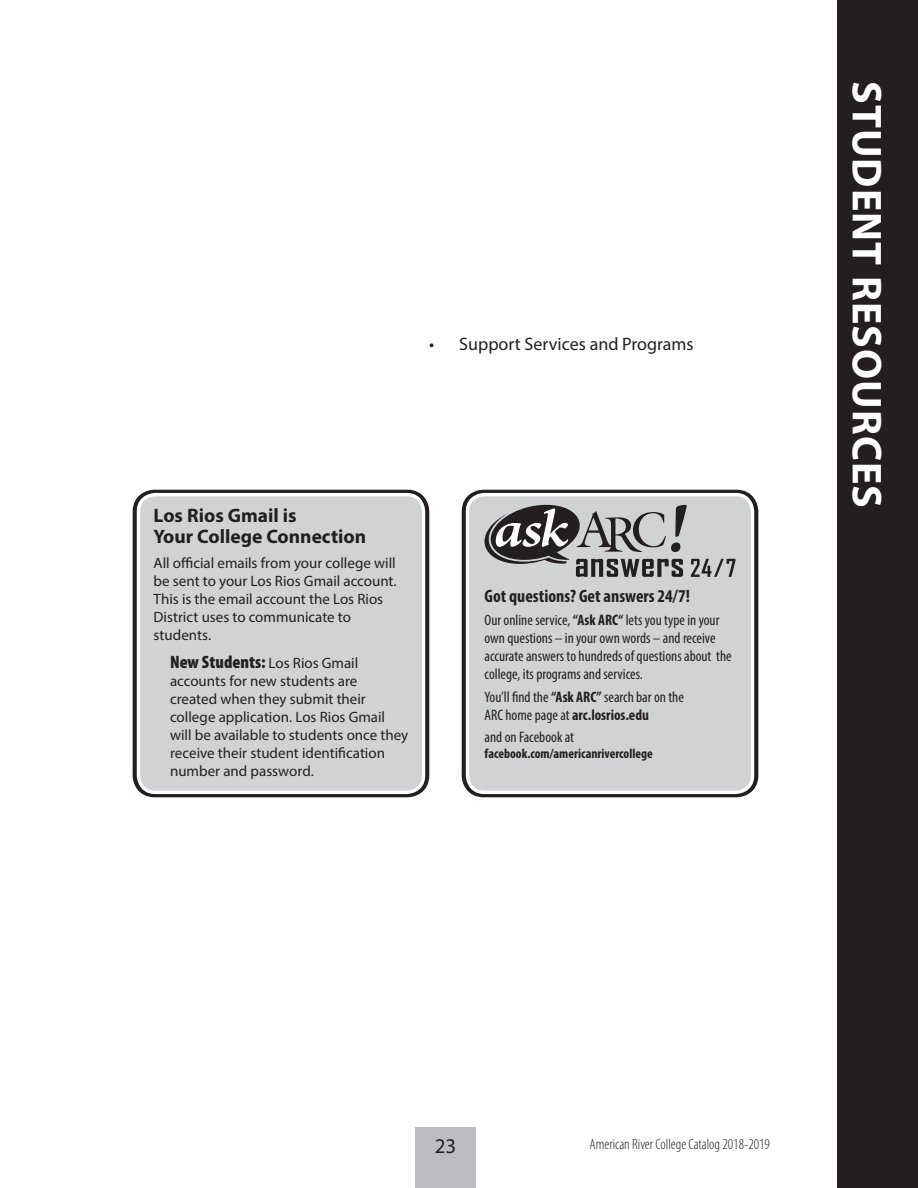
<style>
.page{position:relative;width:918px;height:1188px;background:#fff}
.page>*{position:absolute;margin:0;border:0;box-sizing:border-box;transform-origin:0 0}
.t1{font:700 42px "Myriad Pro";letter-spacing:.025em;color:#fff}
.t2{font:21px "Myriad Pro";color:#231f20}
.t3{font:700 19.5px/21px "Myriad Pro";color:#231f20}
.t4{font:700 condensed 18px "Myriad Pro";color:#231f20}
.t5{font:18px "Myriad Pro";color:#231f20}
.t6{font:900 condensed 18px "Myriad Pro";color:#231f20}
.t7{font:condensed 15.15px/18.3px "Myriad Pro";color:#231f20}
.t8{font:15px/18px "Myriad Pro";color:#231f20}
.t9{font:300 condensed 15px "Myriad Pro";color:#231f20}
.t10{font:700 condensed 13.5px "Myriad Pro";color:#231f20}
.s1{font-weight:400;font-stretch:normal;font-size:15px}
.s2{font-weight:700}
</style>
<div class="page">
<div style="left:415px;top:1127px;width:61px;height:61px;background:#bcbdc0"></div>
<div style="left:133px;top:490px;width:296px;height:307px;border:7px solid #231f20;border-radius:19px"></div>
<div style="left:138px;top:495px;width:286px;height:297px;background:#d1d2d4;border-radius:17px"></div>
<div style="left:137px;top:493px;width:288px;height:301px;border:3px solid #fff;border-radius:17px"></div>
<div style="left:462px;top:490px;width:296px;height:307px;border:7px solid #231f20;border-radius:19px"></div>
<div style="left:467px;top:495px;width:286px;height:297px;background:#d1d2d4;border-radius:17px"></div>
<div style="left:466px;top:493px;width:288px;height:301px;border:3px solid #fff;border-radius:17px"></div>
<svg style="left:484px;top:505px;width:252px;height:72px"></svg>
<div style="left:837px;top:0;width:81px;height:1188px;background:#231f20"></div>
<p class="t5" style="left:429px;top:333px;width:266px">• Support Services and Programs</p>
<h3 class="t3" style="left:154px;top:504px;width:214px">Los Rios Gmail is<br>Your College Connection</h3>
<p class="t8" style="left:154px;top:553px;width:245px">All official emails from your college will be sent to your Los Rios Gmail account.<br>This is the email account the Los Rios<br>District uses to communicate to students.</p>
<p class="t6" style="left:170px;top:652px;width:190px">New Students: <span class="s1">Los Rios Gmail</span></p>
<p class="t8" style="left:170px;top:672px;width:240px">accounts for new students are created when they submit their college application. Los Rios Gmail will be available to students once they receive their student identification number and password.</p>
<p class="t4" style="left:485px;top:585px;width:207px">Got questions? Get answers 24/7!</p>
<p class="t7" style="left:485px;top:610px;width:249px">Our online service, <span class="s2">“Ask ARC“</span> lets you type in your own questions – in your own words – and receive accurate answers to hundreds of questions about the college, its programs and services.</p>
<p class="t7" style="left:485px;top:687px;width:201px">You’ll find the <span class="s2">“Ask ARC”</span> search bar on the<br>ARC home page at <span class="s2">arc.losrios.edu</span></p>
<p class="t7" style="left:485px;top:728px;width:91px">and on Facebook at</p>
<p class="t10" style="left:485px;top:745px;width:170px">facebook.com/americanrivercollege</p>
<h1 class="t1" style="left:894px;top:81px;width:428px;rotate:90deg">STUDENT RESOURCES</h1>
<h2 class="t2" style="left:435px;top:1133px;width:23px">23</h2>
<p class="t9" style="left:589px;top:1136px;width:182px">American River College Catalog 2018-2019</p>
</div>
